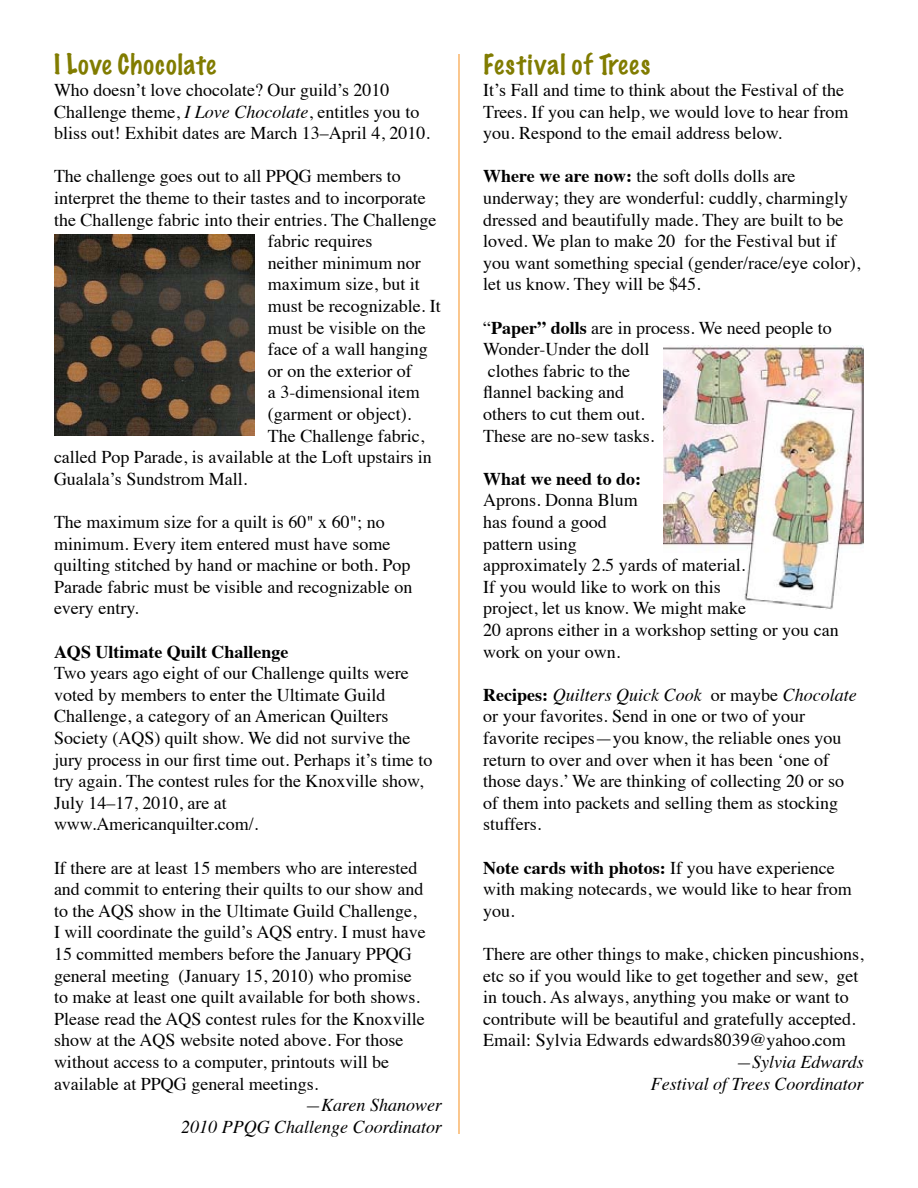
<style>
.page{position:relative;width:918px;height:1188px;background:#fff}
.page>*{position:absolute;margin:0;border:0;box-sizing:border-box;transform-origin:0 0}
.t1{font:100 25.5px "Marker Felt";letter-spacing:.045em;color:#817c00}
.t2{font:18px/21.6px "Times";color:#000}
.t3{font:italic 18px/21.6px "Times";color:#000;text-align:right}
.t4{font:700 18px "Times";color:#000}
.s1{font-style:italic}
.s2{font-weight:700}
</style>
<div class="page">
<img style="left:54px;top:235px;width:200px;height:200px">
<img style="left:663px;top:346px;width:201px;height:263px">
<hr style="left:459px;top:54px;width:1px;height:1080px;background:#f78f1e">
<h1 class="t1" style="left:54px;top:47px;width:163px">I Love Chocolate</h1>
<p class="t2" style="left:54px;top:78px;width:377px">Who doesn’t love chocolate? Our guild’s 2010<br>Challenge theme, <span class="s1">I Love Chocolate</span>, entitles you to bliss out! Exhibit dates are March 13–April 4, 2010.</p>
<p class="t2" style="left:54px;top:164px;width:348px">The challenge goes out to all PPQG members to</p>
<p class="t2" style="left:54px;top:186px;width:373px">interpret the theme to their tastes and to incorporate</p>
<p class="t2" style="left:54px;top:207px;width:384px">the Challenge fabric into their entries. The Challenge</p>
<p class="t2" style="left:268px;top:229px;width:106px">fabric requires</p>
<p class="t2" style="left:268px;top:250px;width:154px">neither minimum nor</p>
<p class="t2" style="left:268px;top:272px;width:154px">maximum size, but it</p>
<p class="t2" style="left:268px;top:294px;width:174px">must be recognizable. It</p>
<p class="t2" style="left:268px;top:315px;width:160px">must be visible on the</p>
<p class="t2" style="left:268px;top:337px;width:161px">face of a wall hanging</p>
<p class="t2" style="left:268px;top:358px;width:145px">or on the exterior of</p>
<p class="t2" style="left:268px;top:380px;width:153px">a 3-dimensional item</p>
<p class="t2" style="left:268px;top:402px;width:145px">(garment or object).</p>
<p class="t2" style="left:268px;top:423px;width:158px">The Challenge fabric,</p>
<p class="t2" style="left:54px;top:445px;width:379px">called Pop Parade, is available at the Loft upstairs in</p>
<p class="t2" style="left:54px;top:466px;width:195px">Gualala’s Sundstrom Mall.</p>
<p class="t2" style="left:54px;top:510px;width:360px">The maximum size for a quilt is 60" x 60"; no minimum. Every item entered must have some quilting stitched by hand or machine or both. Pop Parade fabric must be visible and recognizable on every entry.</p>
<p class="t4" style="left:54px;top:634px;width:236px">AQS Ultimate Quilt Challenge</p>
<p class="t2" style="left:54px;top:661px;width:380px">Two years ago eight of our Challenge quilts were voted by members to enter the Ultimate Guild Challenge, a category of an American Quilters Society (AQS) quilt show. We did not survive the jury process in our first time out. Perhaps it’s time to try again. The contest rules for the Knoxville show, July 14–17, 2010, are at www.Americanquilter.com/.</p>
<p class="t2" style="left:54px;top:855px;width:373px">If there are at least 15 members who are interested and commit to entering their quilts to our show and to the AQS show in the Ultimate Guild Challenge, I will coordinate the guild’s AQS entry. I must have 15 committed members before the January PPQG general meeting (January 15, 2010) who promise to make at least one quilt available for both shows.<br>Please read the AQS contest rules for the Knoxville show at the AQS website noted above. For those without access to a computer, printouts will be available at PPQG general meetings.</p>
<p class="t3" style="left:181px;top:1093px;width:262px">—Karen Shanower<br>2010 PPQG Challenge Coordinator</p>
<h1 class="t1" style="left:483px;top:47px;width:168px">Festival of Trees</h1>
<p class="t2" style="left:483px;top:78px;width:367px">It’s Fall and time to think about the Festival of the<br>Trees. If you can help, we would love to hear from you. Respond to the email address below.</p>
<p class="t2" style="left:483px;top:164px;width:378px"><span class="s2">Where we are now:</span> the soft dolls dolls are underway; they are wonderful: cuddly, charmingly dressed and beautifully made. They are built to be loved. We plan to make 20 for the Festival but if you want something special (gender/race/eye color), let us know. They will be $45.</p>
<p class="t2" style="left:483px;top:315px;width:350px">“<span class="s2">Paper” dolls</span> are in process. We need people to<br>Wonder-Under the doll<br>clothes fabric to the<br>flannel backing and<br>others to cut them out.<br>These are no-sew tasks.</p>
<p class="t4" style="left:483px;top:461px;width:159px">What we need to do:</p>
<p class="t2" style="left:483px;top:488px;width:357px">Aprons. Donna Blum<br>has found a good<br>pattern using<br>approximately 2.5 yards of material.<br>If you would like to work on this<br>project, let us know. We might make<br>20 aprons either in a workshop setting or you can work on your own.</p>
<p class="t2" style="left:483px;top:682px;width:375px"><span class="s2">Recipes:</span> <span class="s1">Quilters Quick Cook</span> or maybe <span class="s1">Chocolate </span>or your favorites. Send in one or two of your favorite recipes—you know, the reliable ones you return to over and over when it has been ‘one of those days.’ We are thinking of collecting 20 or so of them into packets and selling them as stocking stuffers.</p>
<p class="t2" style="left:483px;top:855px;width:370px"><span class="s2">Note cards with photos:</span> If you have experience with making notecards, we would like to hear from you.</p>
<p class="t2" style="left:483px;top:942px;width:382px">There are other things to make, chicken pincushions, etc so if you would like to get together and sew, get in touch. As always, anything you make or want to contribute will be beautiful and gratefully accepted.<br>Email: Sylvia Edwards edwards8039@yahoo.com</p>
<p class="t3" style="left:651px;top:1050px;width:215px">—Sylvia Edwards<br>Festival of Trees Coordinator</p>
</div>
